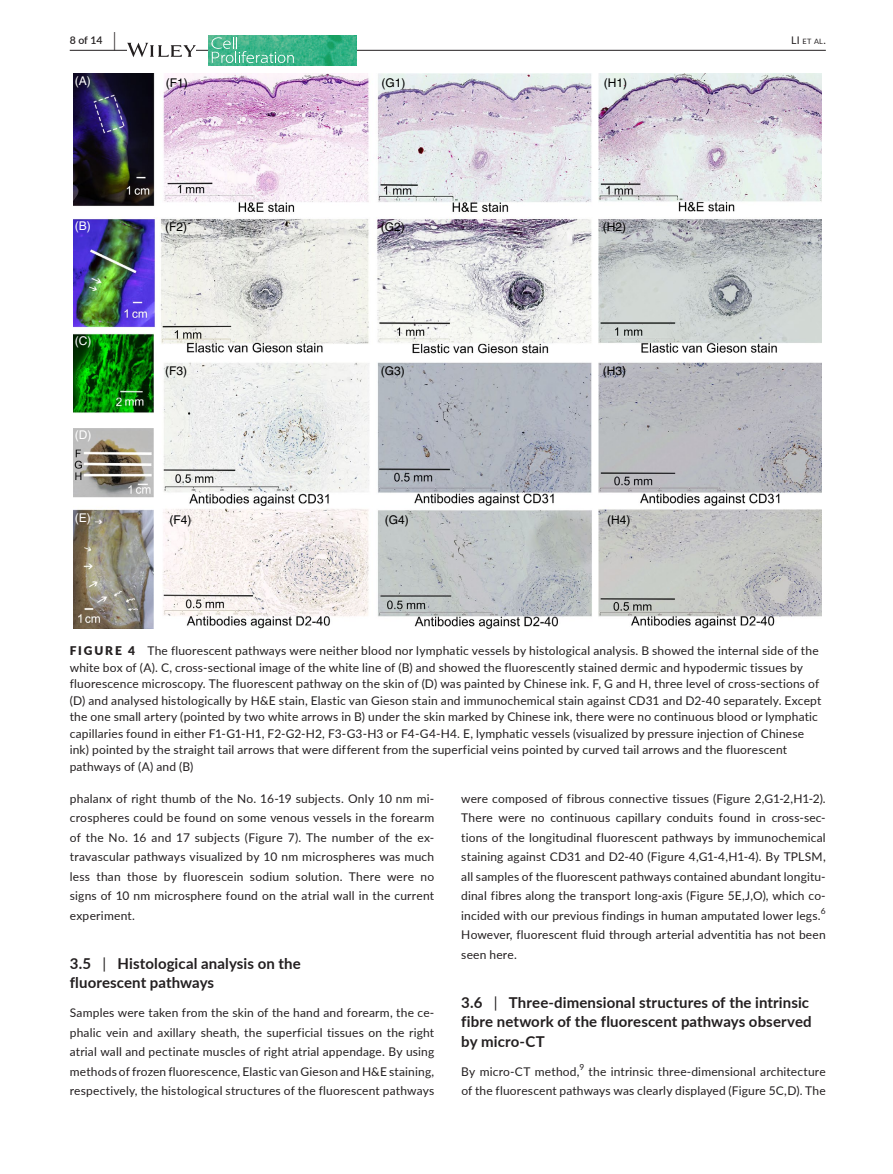
<style>
.page{position:relative;width:893px;height:1174px;background:#fff}
.page>*{position:absolute;margin:0;border:0;box-sizing:border-box;transform-origin:0 0}
.t1{font:700 15px/19.5px "Lato";letter-spacing:.005em;color:#231f20}
.t2{font:12px/19.5px "Lato";letter-spacing:.015em;color:#231f20;text-align:justify}
.t3{font:12px "Helvetica";color:#000}
.t4{font:12px "Helvetica";color:#fff}
.t5{font:600 10.5px "Lato";color:#231f20}
.t6{font:8.4px "Lato";color:#231f20}
.t7{font:7.35px "Lato";color:#231f20}
.s1{font-size:19.5px}
.s2{font-size:10.5px}
.s3{font-weight:900}
.s4{font-weight:400}
</style>
<div class="page">
<hr style="left:70px;top:50px;width:756px;height:1px;background:#231f20">
<svg style="left:127px;top:43px;width:69px;height:14px"></svg>
<img style="left:208px;top:35px;width:149px;height:30px">
<svg style="left:211px;top:37px;width:83px;height:26px;background:#5abe99"></svg>
<img style="left:74px;top:73px;width:748px;height:555px">
<p class="t5" style="left:70px;top:33px;width:48px">8 of 14 <span class="s1">|</span></p>
<p class="t7" style="left:791px;top:36px;width:36px"><span class="s2">LI</span> et al<span class="s2">.</span></p>
<p class="t4" style="left:75px;top:74px;width:17px">(A)</p>
<p class="t4" style="left:75px;top:219px;width:17px">(B)</p>
<p class="t4" style="left:75px;top:334px;width:18px">(C)</p>
<p class="t4" style="left:75px;top:428px;width:18px">(D)</p>
<p class="t4" style="left:75px;top:510px;width:17px">(E)</p>
<p class="t3" style="left:166px;top:75px;width:23px">(F1)</p>
<p class="t3" style="left:165px;top:220px;width:23px">(F2)</p>
<p class="t3" style="left:165px;top:363px;width:23px">(F3)</p>
<p class="t3" style="left:169px;top:513px;width:23px">(F4)</p>
<p class="t3" style="left:382px;top:75px;width:25px">(G1)</p>
<p class="t3" style="left:381px;top:220px;width:25px">(G2)</p>
<p class="t3" style="left:381px;top:363px;width:25px">(G3)</p>
<p class="t3" style="left:385px;top:513px;width:25px">(G4)</p>
<p class="t3" style="left:604px;top:75px;width:25px">(H1)</p>
<p class="t3" style="left:603px;top:220px;width:25px">(H2)</p>
<p class="t3" style="left:603px;top:363px;width:25px">(H3)</p>
<p class="t3" style="left:607px;top:513px;width:25px">(H4)</p>
<p class="t2" style="left:70px;top:642px;width:753px;line-height:16.5px;text-align:left"><span class="s3">FIGURE 4</span> The fluorescent pathways were neither blood nor lymphatic vessels by histological analysis. B showed the internal side of the white box of (A). C, cross‐sectional image of the white line of (B) and showed the fluorescently stained dermic and hypodermic tissues by fluorescence microscopy. The fluorescent pathway on the skin of (D) was painted by Chinese ink. F, G and H, three level of cross‐sections of (D) and analysed histologically by H&amp;E stain, Elastic van Gieson stain and immunochemical stain against CD31 and D2‐40 separately. Except the one small artery (pointed by two white arrows in B) under the skin marked by Chinese ink, there were no continuous blood or lymphatic capillaries found in either F1‐G1‐H1, F2‐G2‐H2, F3‐G3‐H3 or F4‐G4‐H4. E, lymphatic vessels (visualized by pressure injection of Chinese ink) pointed by the straight tail arrows that were different from the superficial veins pointed by curved tail arrows and the fluorescent pathways of (A) and (B)</p>
<p class="t2" style="left:70px;top:788px;width:366px">phalanx of right thumb of the No. 16‐19 subjects. Only 10 nm mi&shy;crospheres could be found on some venous vessels in the forearm of the No. 16 and 17 subjects (Figure 7). The number of the ex&shy;travascular pathways visualized by 10 nm microspheres was much less than those by fluorescein sodium solution. There were no signs of 10 nm microsphere found on the atrial wall in the current experiment.</p>
<p class="t1" style="left:70px;top:952px;width:233px">3.5 <span class="s4">|</span> Histological analysis on the fluorescent pathways</p>
<p class="t2" style="left:70px;top:1002px;width:366px">Samples were taken from the skin of the hand and forearm, the ce&shy;phalic vein and axillary sheath, the superficial tissues on the right atrial wall and pectinate muscles of right atrial appendage. By using methods of frozen fluorescence, Elastic van Gieson and H&amp;E staining, respectively, the histological structures of the fluorescent pathways</p>
<p class="t2" style="left:461px;top:788px;width:366px">were composed of fibrous connective tissues (Figure 2,G1‐2,H1‐2).<br>There were no continuous capillary conduits found in cross‐sec&shy;tions of the longitudinal fluorescent pathways by immunochemical staining against CD31 and D2‐40 (Figure 4,G1‐4,H1‐4). By TPLSM, all samples of the fluorescent pathways contained abundant longitu&shy;dinal fibres along the transport long‐axis (Figure 5E,J,O), which co&shy;incided with our previous findings in human amputated lower legs.</p>
<p class="t6" style="left:821px;top:905px;width:6px">6</p>
<p class="t2" style="left:461px;top:924px;width:366px">However, fluorescent fluid through arterial adventitia has not been seen here.</p>
<p class="t1" style="left:461px;top:991px;width:352px">3.6 <span class="s4">|</span> Three‐dimensional structures of the intrinsic fibre network of the fluorescent pathways observed by micro‐CT</p>
<p class="t2" style="left:461px;top:1061px;width:366px">By micro‐CT method,<sup>9</sup> the intrinsic three‐dimensional architecture of the fluorescent pathways was clearly displayed (Figure 5C,D). The</p>
</div>
